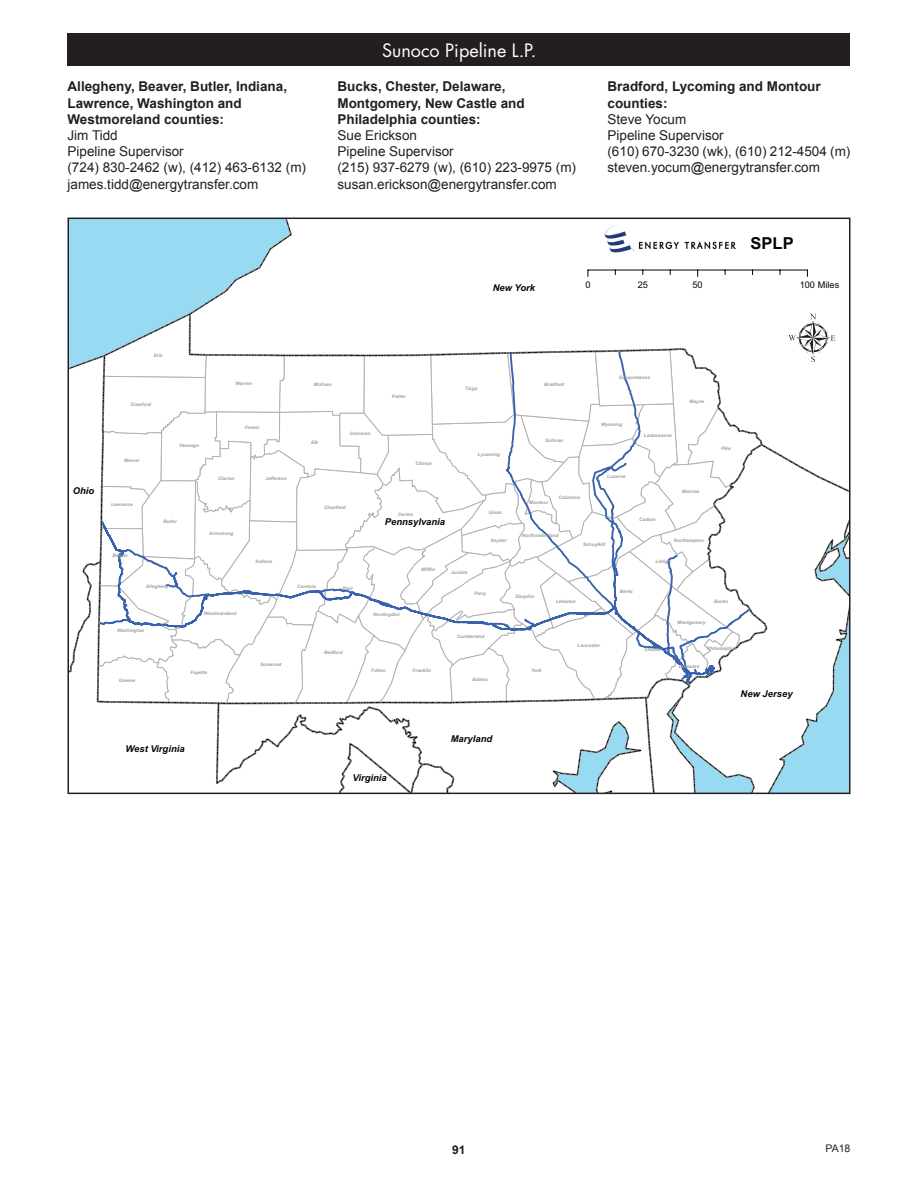
<style>
.page{position:relative;width:918px;height:1188px;background:#fff}
.page>*{position:absolute;margin:0;border:0;box-sizing:border-box;transform-origin:0 0}
.t1{font:18px "Futura";color:#fff}
.t2{font:700 16.5px "Arial";color:#040503}
.t3{font:13.5px "Arial";color:#231f20}
.t4{font:700 13.5px/16.2px "Arial";color:#231f20}
.t5{font:700 12px "Arial";color:#231f20}
.t6{font:10.5px "Arial";color:#231f20}
.t7{font:italic 700 9.45px "Arial";color:#040503}
.t8{font:9.15px "Arial";color:#040503}
.t9{font:italic 700 4.65px "Arial";color:#9c9c9c}
</style>
<div class="page">
<div style="left:68px;top:34px;width:782px;height:32px;background:#231f20"></div>
<svg style="left:71px;top:221px;width:745px;height:93px"></svg>
<img style="left:604px;top:225px;width:131px;height:28px">
<svg style="left:750px;top:236px;width:44px;height:14px"></svg>
<hr style="left:588px;top:270px;width:219px;height:1px;background:#040503">
<svg style="left:71px;top:314px;width:776px;height:477px"></svg>
<p class="t4" style="left:68px;top:79px;width:221px">Allegheny, Beaver, Butler, Indiana,<br>Lawrence, Washington and<br>Westmoreland counties:</p>
<p class="t3" style="left:68px;top:126px;width:52px">Jim Tidd</p>
<p class="t3" style="left:68px;top:143px;width:118px">Pipeline Supervisor</p>
<p class="t3" style="left:68px;top:159px;width:240px">(724) 830-2462 (w), (412) 463-6132 (m)</p>
<p class="t3" style="left:68px;top:175px;width:192px">james.tidd@energytransfer.com</p>
<p class="t1" style="left:382px;top:39px;width:156px">Sunoco Pipeline L.P.</p>
<p class="t4" style="left:338px;top:79px;width:189px">Bucks, Chester, Delaware,<br>Montgomery, New Castle and<br>Philadelphia counties:</p>
<p class="t3" style="left:338px;top:126px;width:81px">Sue Erickson</p>
<p class="t3" style="left:338px;top:143px;width:118px">Pipeline Supervisor</p>
<p class="t3" style="left:338px;top:159px;width:240px">(215) 937-6279 (w), (610) 223-9975 (m)</p>
<p class="t3" style="left:338px;top:175px;width:221px">susan.erickson@energytransfer.com</p>
<p class="t4" style="left:608px;top:79px;width:215px">Bradford, Lycoming and Montour counties:</p>
<p class="t3" style="left:608px;top:110px;width:80px">Steve Yocum</p>
<p class="t3" style="left:608px;top:126px;width:118px">Pipeline Supervisor</p>
<p class="t3" style="left:608px;top:143px;width:244px">(610) 670-3230 (wk), (610) 212-4504 (m)</p>
<p class="t3" style="left:608px;top:159px;width:214px">steven.yocum@energytransfer.com</p>
<p class="t7" style="left:493px;top:281px;width:44px">New York</p>
<p class="t2" style="left:751px;top:232px;width:45px">SPLP</p>
<p class="t8" style="left:585px;top:278px;width:7px">0</p>
<p class="t8" style="left:693px;top:278px;width:12px">50</p>
<p class="t8" style="left:638px;top:278px;width:12px">25</p>
<p class="t8" style="left:800px;top:278px;width:41px">100 Miles</p>
<p class="t9" style="left:154px;top:352px;width:10px">Erie</p>
<p class="t9" style="left:130px;top:401px;width:22px">Crawford</p>
<p class="t9" style="left:124px;top:458px;width:17px">Mercer</p>
<p class="t9" style="left:179px;top:443px;width:21px">Venango</p>
<p class="t9" style="left:235px;top:380px;width:18px">Warren</p>
<p class="t9" style="left:245px;top:425px;width:16px">Forest</p>
<p class="t9" style="left:218px;top:476px;width:18px">Clarion</p>
<p class="t9" style="left:266px;top:475px;width:23px">Jefferson</p>
<p class="t9" style="left:314px;top:381px;width:20px">McKean</p>
<p class="t9" style="left:311px;top:440px;width:9px">Elk</p>
<p class="t9" style="left:350px;top:430px;width:22px">Cameron</p>
<p class="t9" style="left:392px;top:393px;width:15px">Potter</p>
<p class="t9" style="left:416px;top:461px;width:18px">Clinton</p>
<p class="t9" style="left:465px;top:386px;width:14px">Tioga</p>
<p class="t9" style="left:478px;top:451px;width:24px">Lycoming</p>
<p class="t9" style="left:544px;top:381px;width:21px">Bradford</p>
<p class="t9" style="left:545px;top:437px;width:20px">Sullivan</p>
<p class="t9" style="left:619px;top:374px;width:33px">Susquehanna</p>
<p class="t9" style="left:601px;top:421px;width:23px">Wyoming</p>
<p class="t9" style="left:607px;top:473px;width:20px">Luzerne</p>
<p class="t9" style="left:644px;top:432px;width:30px">Lackawanna</p>
<p class="t9" style="left:689px;top:398px;width:17px">Wayne</p>
<p class="t9" style="left:721px;top:445px;width:11px">Pike</p>
<p class="t7" style="left:73px;top:484px;width:23px">Ohio</p>
<p class="t9" style="left:111px;top:501px;width:23px">Lawrence</p>
<p class="t9" style="left:112px;top:552px;width:17px">Beaver</p>
<p class="t9" style="left:163px;top:518px;width:15px">Butler</p>
<p class="t9" style="left:146px;top:583px;width:24px">Allegheny</p>
<p class="t9" style="left:117px;top:627px;width:28px">Washington</p>
<p class="t9" style="left:209px;top:530px;width:26px">Armstrong</p>
<p class="t9" style="left:204px;top:610px;width:34px">Westmoreland</p>
<p class="t9" style="left:119px;top:677px;width:18px">Greene</p>
<p class="t9" style="left:191px;top:669px;width:18px">Fayette</p>
<p class="t7" style="left:125px;top:742px;width:61px">West Virginia</p>
<p class="t9" style="left:255px;top:558px;width:18px">Indiana</p>
<p class="t9" style="left:260px;top:662px;width:23px">Somerset</p>
<p class="t9" style="left:324px;top:505px;width:23px">Clearfield</p>
<p class="t9" style="left:297px;top:583px;width:20px">Cambria</p>
<p class="t9" style="left:343px;top:586px;width:12px">Blair</p>
<p class="t9" style="left:324px;top:649px;width:20px">Bedford</p>
<p class="t9" style="left:398px;top:511px;width:16px">Centre</p>
<p class="t7" style="left:385px;top:516px;width:62px">Pennsylvania</p>
<p class="t9" style="left:421px;top:566px;width:15px">Mifflin</p>
<p class="t9" style="left:451px;top:569px;width:18px">Juniata</p>
<p class="t9" style="left:488px;top:509px;width:15px">Union</p>
<p class="t9" style="left:491px;top:538px;width:18px">Snyder</p>
<p class="t9" style="left:373px;top:611px;width:28px">Huntingdon</p>
<p class="t9" style="left:474px;top:590px;width:14px">Perry</p>
<p class="t9" style="left:457px;top:633px;width:29px">Cumberland</p>
<p class="t9" style="left:682px;top:489px;width:19px">Monroe</p>
<p class="t9" style="left:529px;top:499px;width:20px">Montour</p>
<p class="t9" style="left:559px;top:495px;width:23px">Columbia</p>
<p class="t9" style="left:639px;top:516px;width:18px">Carbon</p>
<p class="t9" style="left:522px;top:532px;width:38px">Northumberland</p>
<p class="t9" style="left:583px;top:542px;width:24px">Schuylkill</p>
<p class="t9" style="left:674px;top:538px;width:31px">Northampton</p>
<p class="t9" style="left:656px;top:559px;width:17px">Lehigh</p>
<p class="t9" style="left:515px;top:593px;width:20px">Dauphin</p>
<p class="t9" style="left:620px;top:589px;width:15px">Berks</p>
<p class="t9" style="left:556px;top:599px;width:21px">Lebanon</p>
<p class="t9" style="left:714px;top:599px;width:16px">Bucks</p>
<p class="t9" style="left:578px;top:643px;width:24px">Lancaster</p>
<p class="t9" style="left:645px;top:646px;width:19px">Chester</p>
<p class="t9" style="left:677px;top:619px;width:30px">Montgomery</p>
<p class="t9" style="left:707px;top:645px;width:29px">Philadelphia</p>
<p class="t9" style="left:371px;top:667px;width:16px">Fulton</p>
<p class="t9" style="left:531px;top:668px;width:12px">York</p>
<p class="t9" style="left:413px;top:668px;width:20px">Franklin</p>
<p class="t9" style="left:472px;top:676px;width:17px">Adams</p>
<p class="t9" style="left:679px;top:663px;width:22px">Delaware</p>
<p class="t7" style="left:741px;top:687px;width:53px">New Jersey</p>
<p class="t7" style="left:353px;top:772px;width:36px">Virginia</p>
<p class="t7" style="left:451px;top:733px;width:43px">Maryland</p>
<h3 class="t5" style="left:452px;top:1141px;width:15px">91</h3>
<h3 class="t6" style="left:826px;top:1142px;width:26px">PA18</h3>
</div>
